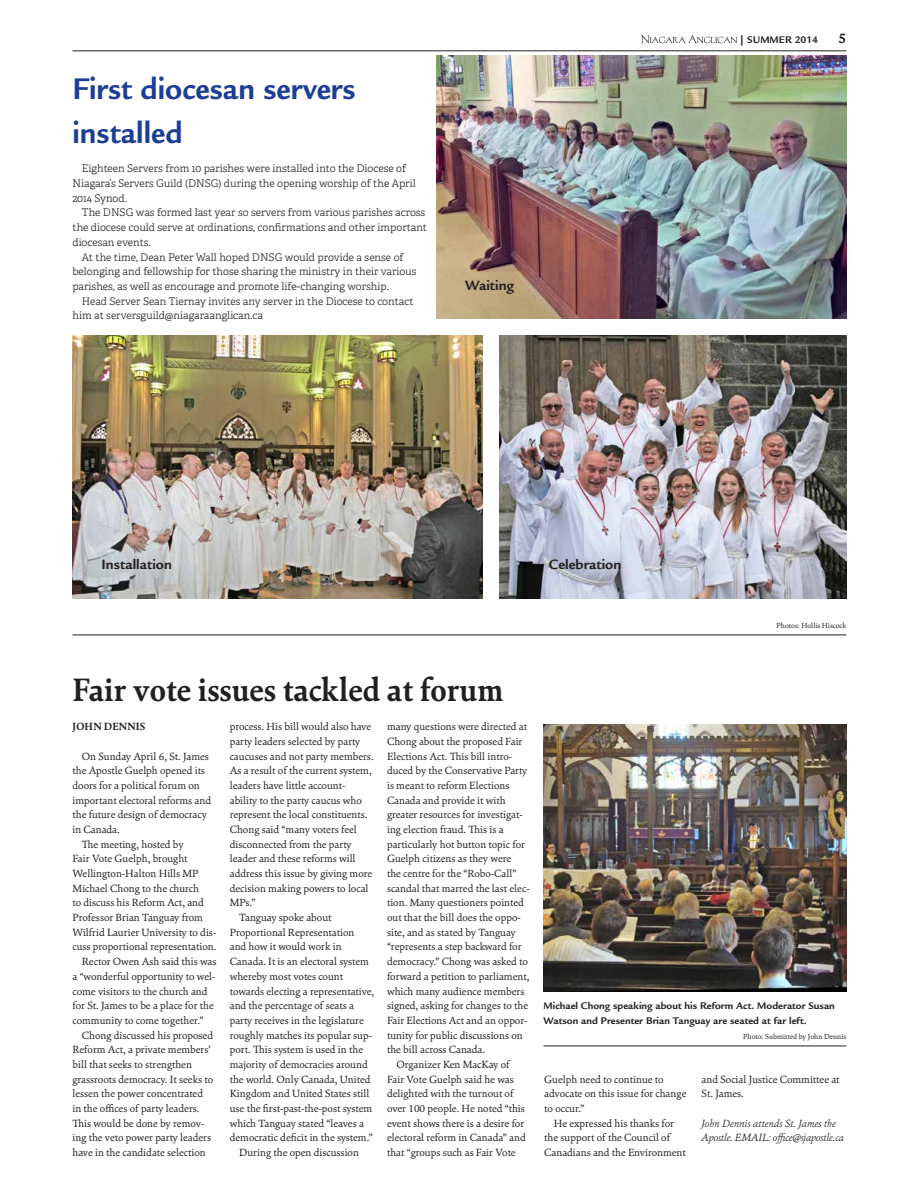
<style>
.page{position:relative;width:918px;height:1188px;background:#fff}
.page>*{position:absolute;margin:0;border:0;box-sizing:border-box;transform-origin:0 0}
.t1{font:700 32.55px/44.1px "Legacy Sans";color:#1c3e94;scale:.95 1}
.t2{font:700 32.55px "Cala";color:#231f20;scale:.95 1}
.t3{font:700 14.7px "Legacy Sans";color:#231f20}
.t4{font:10.5px/14.7px "Cala";color:#231f20}
.t5{font:300 10.5px/14.7px "Adelle";color:#231f20}
.t6{font:700 10.5px/14.7px "Legacy Sans";color:#231f20}
.t7{font:italic 300 10.5px/14.7px "Cala";letter-spacing:-.02em;color:#231f20}
.t8{font:700 10.5px "Cala";letter-spacing:.02em;color:#231f20}
.t9{font:7.35px "Cala";color:#231f20}
</style>
<div class="page">
<svg style="left:641px;top:35px;width:96px;height:8px"></svg>
<hr style="left:72px;top:51px;width:774px;height:1px;background:#231f20">
<img style="left:437px;top:56px;width:409px;height:263px">
<img style="left:72px;top:336px;width:410px;height:263px">
<img style="left:500px;top:336px;width:346px;height:262px">
<hr style="left:72px;top:635px;width:774px;height:1px;background:#231f20">
<img style="left:544px;top:725px;width:302px;height:266px">
<hr style="left:544px;top:1046px;width:302px;height:1px;background:#231f20">
<h1 class="t1" style="left:72px;top:67px;width:300px">First diocesan servers installed</h1>
<p class="t5" style="left:72px;top:162px;width:345px;text-indent:9px">Eighteen Servers from 10 parishes were installed into the Diocese of<br>Niagara’s Servers Guild (DNSG) during the opening worship of the April<br>2014 Synod.</p>
<p class="t5" style="left:82px;top:206px;width:345px">The DNSG was formed last year so servers from various parishes across</p>
<p class="t5" style="left:72px;top:220px;width:356px">the diocese could serve at ordinations, confirmations and other important</p>
<p class="t5" style="left:72px;top:235px;width:80px">diocesan events.</p>
<p class="t5" style="left:82px;top:250px;width:323px">At the time, Dean Peter Wall hoped DNSG would provide a sense of</p>
<p class="t5" style="left:72px;top:264px;width:346px">belonging and fellowship for those sharing the ministry in their various</p>
<p class="t5" style="left:72px;top:279px;width:318px">parishes, as well as encourage and promote life-changing worship.</p>
<p class="t5" style="left:82px;top:294px;width:333px">Head Server Sean Tiernay invites any server in the Diocese to contact</p>
<p class="t5" style="left:72px;top:308px;width:192px">him at serversguild@niagaraanglican.ca</p>
<h2 class="t3" style="left:465px;top:277px;width:51px">waiting</h2>
<h2 class="t3" style="left:102px;top:556px;width:72px">Installation</h2>
<h2 class="t3" style="left:549px;top:556px;width:74px">Celebration</h2>
<p class="t6" style="left:739px;top:33px;width:80px">| Summer 2014</p>
<h2 class="t3" style="left:838px;top:30px;width:10px">5</h2>
<p class="t9" style="left:776px;top:620px;width:71px">Photos: Hollis Hiscock</p>
<h1 class="t2" style="left:72px;top:669px;width:455px">fair vote issues tackled at forum</h1>
<p class="t8" style="left:73px;top:720px;width:74px">JoHn Dennis</p>
<p class="t4" style="left:82px;top:749px;width:129px">On Sunday April 6, St. James</p>
<p class="t4" style="left:72px;top:763px;width:134px">the Apostle Guelph opened its</p>
<p class="t4" style="left:72px;top:778px;width:129px">doors for a political forum on</p>
<p class="t4" style="left:72px;top:793px;width:140px">important electoral reforms and</p>
<p class="t4" style="left:72px;top:807px;width:136px">the future design of democracy</p>
<p class="t4" style="left:72px;top:822px;width:49px">in Canada.</p>
<p class="t4" style="left:82px;top:837px;width:103px">The meeting, hosted by</p>
<p class="t4" style="left:72px;top:851px;width:117px">Fair Vote Guelph, brought</p>
<p class="t4" style="left:72px;top:866px;width:128px">Wellington-Halton Hills MP</p>
<p class="t4" style="left:72px;top:881px;width:128px">Michael Chong to the church</p>
<p class="t4" style="left:72px;top:895px;width:133px">to discuss his Reform Act, and</p>
<p class="t4" style="left:72px;top:910px;width:132px">Professor Brian Tanguay from</p>
<p class="t4" style="left:72px;top:925px;width:145px">Wilfrid Laurier University to dis-</p>
<p class="t4" style="left:72px;top:940px;width:146px">cuss proportional representation.</p>
<p class="t4" style="left:82px;top:954px;width:136px">Rector Owen Ash said this was</p>
<p class="t4" style="left:72px;top:969px;width:145px">a “wonderful opportunity to wel-</p>
<p class="t4" style="left:72px;top:984px;width:137px">come visitors to the church and</p>
<p class="t4" style="left:72px;top:998px;width:143px">for St. James to be a place for the</p>
<p class="t4" style="left:72px;top:1013px;width:132px">community to come together.”</p>
<p class="t4" style="left:82px;top:1028px;width:133px">Chong discussed his proposed</p>
<p class="t4" style="left:72px;top:1042px;width:140px">Reform Act, a private members’</p>
<p class="t4" style="left:72px;top:1057px;width:121px">bill that seeks to strengthen</p>
<p class="t4" style="left:72px;top:1072px;width:142px">grassroots democracy. It seeks to</p>
<p class="t4" style="left:72px;top:1086px;width:132px">lessen the power concentrated</p>
<p class="t4" style="left:72px;top:1101px;width:129px">in the offices of party leaders.</p>
<p class="t4" style="left:72px;top:1116px;width:133px">This would be done by remov-</p>
<p class="t4" style="left:72px;top:1130px;width:140px">ing the veto power party leaders</p>
<p class="t4" style="left:72px;top:1145px;width:135px">have in the candidate selection</p>
<p class="t4" style="left:230px;top:719px;width:143px">process. His bill would also have</p>
<p class="t4" style="left:230px;top:734px;width:132px">party leaders selected by party</p>
<p class="t4" style="left:230px;top:749px;width:145px">caucuses and not party members.</p>
<p class="t4" style="left:230px;top:763px;width:143px">As a result of the current system,</p>
<p class="t4" style="left:230px;top:778px;width:117px">leaders have little account-</p>
<p class="t4" style="left:230px;top:793px;width:134px">ability to the party caucus who</p>
<p class="t4" style="left:230px;top:807px;width:139px">represent the local constituents.</p>
<p class="t4" style="left:230px;top:822px;width:129px">Chong said “many voters feel</p>
<p class="t4" style="left:230px;top:837px;width:123px">disconnected from the party</p>
<p class="t4" style="left:230px;top:851px;width:127px">leader and these reforms will</p>
<p class="t4" style="left:230px;top:866px;width:144px">address this issue by giving more</p>
<p class="t4" style="left:230px;top:881px;width:140px">decision making powers to local</p>
<p class="t4" style="left:230px;top:895px;width:27px">MPs.”</p>
<p class="t4" style="left:239px;top:910px;width:94px">Tanguay spoke about</p>
<p class="t4" style="left:230px;top:925px;width:126px">Proportional Representation</p>
<p class="t4" style="left:230px;top:940px;width:113px">and how it would work in</p>
<p class="t4" style="left:230px;top:954px;width:141px">Canada. It is an electoral system</p>
<p class="t4" style="left:230px;top:969px;width:115px">whereby most votes count</p>
<p class="t4" style="left:230px;top:984px;width:146px">towards electing a representative,</p>
<p class="t4" style="left:230px;top:998px;width:126px">and the percentage of seats a</p>
<p class="t4" style="left:230px;top:1013px;width:136px">party receives in the legislature</p>
<p class="t4" style="left:230px;top:1028px;width:144px">roughly matches its popular sup-</p>
<p class="t4" style="left:230px;top:1042px;width:135px">port. This system is used in the</p>
<p class="t4" style="left:230px;top:1057px;width:140px">majority of democracies around</p>
<p class="t4" style="left:230px;top:1072px;width:142px">the world. Only Canada, United</p>
<p class="t4" style="left:230px;top:1086px;width:141px">Kingdom and United States still</p>
<p class="t4" style="left:230px;top:1101px;width:144px">use the first-past-the-post system</p>
<p class="t4" style="left:230px;top:1116px;width:136px">which Tanguay stated “leaves a</p>
<p class="t4" style="left:230px;top:1130px;width:144px">democratic deficit in the system.”</p>
<p class="t4" style="left:239px;top:1145px;width:121px">During the open discussion</p>
<p class="t4" style="left:387px;top:719px;width:141px">many questions were directed at</p>
<p class="t4" style="left:387px;top:734px;width:137px">Chong about the proposed Fair</p>
<p class="t4" style="left:387px;top:749px;width:127px">Elections Act. This bill intro-</p>
<p class="t4" style="left:387px;top:763px;width:142px">duced by the Conservative Party</p>
<p class="t4" style="left:387px;top:778px;width:124px">is meant to reform Elections</p>
<p class="t4" style="left:387px;top:793px;width:120px">Canada and provide it with</p>
<p class="t4" style="left:387px;top:807px;width:137px">greater resources for investigat-</p>
<p class="t4" style="left:387px;top:822px;width:118px">ing election fraud. This is a</p>
<p class="t4" style="left:387px;top:837px;width:140px">particularly hot button topic for</p>
<p class="t4" style="left:387px;top:851px;width:126px">Guelph citizens as they were</p>
<p class="t4" style="left:387px;top:866px;width:131px">the centre for the “Robo-Call”</p>
<p class="t4" style="left:387px;top:881px;width:144px">scandal that marred the last elec-</p>
<p class="t4" style="left:387px;top:895px;width:138px">tion. Many questioners pointed</p>
<p class="t4" style="left:387px;top:910px;width:135px">out that the bill does the oppo-</p>
<p class="t4" style="left:387px;top:925px;width:130px">site, and as stated by Tanguay</p>
<p class="t4" style="left:387px;top:940px;width:136px">“represents a step backward for</p>
<p class="t4" style="left:387px;top:954px;width:143px">democracy.” Chong was asked to</p>
<p class="t4" style="left:387px;top:969px;width:144px">forward a petition to parliament,</p>
<p class="t4" style="left:387px;top:984px;width:139px">which many audience members</p>
<p class="t4" style="left:387px;top:998px;width:143px">signed, asking for changes to the</p>
<p class="t4" style="left:387px;top:1013px;width:142px">Fair Elections Act and an oppor-</p>
<p class="t4" style="left:387px;top:1028px;width:137px">tunity for public discussions on</p>
<p class="t4" style="left:387px;top:1042px;width:100px">the bill across Canada.</p>
<p class="t4" style="left:396px;top:1057px;width:115px">Organizer Ken MacKay of</p>
<p class="t4" style="left:387px;top:1072px;width:128px">Fair Vote Guelph said he was</p>
<p class="t4" style="left:387px;top:1086px;width:128px">delighted with the turnout of</p>
<p class="t4" style="left:387px;top:1101px;width:139px">over 100 people. He noted “this</p>
<p class="t4" style="left:387px;top:1116px;width:139px">event shows there is a desire for</p>
<p class="t4" style="left:387px;top:1130px;width:140px">electoral reform in Canada” and</p>
<p class="t4" style="left:387px;top:1145px;width:130px">that “groups such as Fair Vote</p>
<p class="t6" style="left:544px;top:999px;width:293px">michael Chong speaking about his reform Act. moderator Susan watson and Presenter Brian tanguay are seated at far left.</p>
<p class="t9" style="left:743px;top:1031px;width:105px">Photo: Submitted by John Dennis</p>
<p class="t4" style="left:544px;top:1072px;width:144px">Guelph need to continue to advocate on this issue for change to occur.”</p>
<p class="t4" style="left:544px;top:1116px;width:143px;text-indent:9px">He expressed his thanks for the support of the Council of<br>Canadians and the Environment</p>
<p class="t4" style="left:702px;top:1072px;width:140px">and Social Justice Committee at<br>St. James.</p>
<p class="t7" style="left:702px;top:1116px;width:144px">John Dennis attends St. James the<br>Apostle. EMAIL: office@sjapostle.ca</p>
</div>
